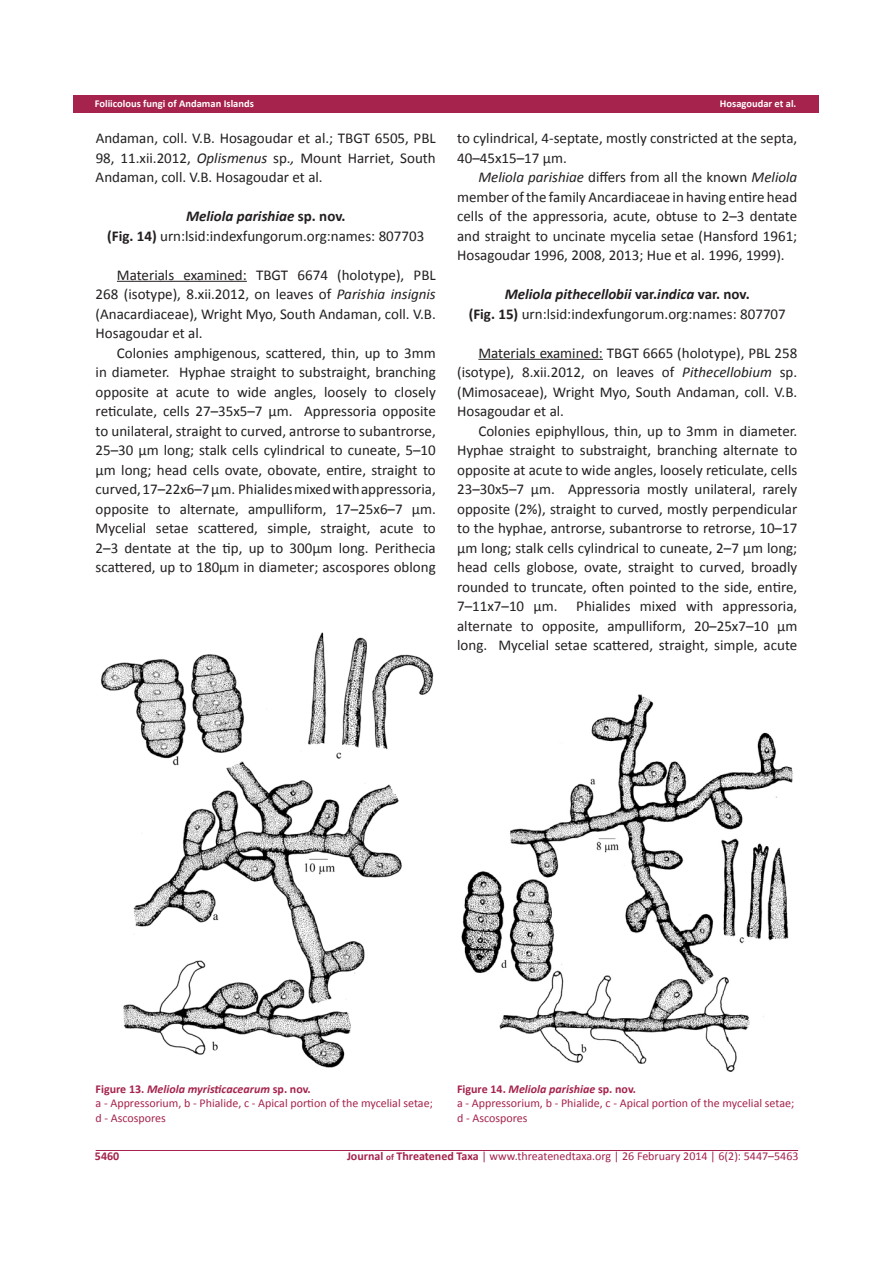
<style>
.page{position:relative;width:893px;height:1263px;background:#fff}
.page>*{position:absolute;margin:0;border:0;box-sizing:border-box;transform-origin:0 0}
.t1{font:15px/19.5px "Calibri";color:#231f20;text-align:justify}
.t2{font:12px/14.4px "Calibri";color:#a5234c}
.t3{font:700 12px "Calibri";color:#a5234c}
.t4{font:700 10.5px "Calibri";color:#fff}
.s1{font-style:italic}
.s2{font-weight:700;font-style:italic}
.s3{font-weight:700}
.s4{font-weight:700;font-size:9px}
</style>
<div class="page">
<div style="left:74px;top:96px;width:745px;height:17px;background:#a5234c"></div>
<hr style="left:96px;top:1150px;width:702px;height:1px;background:#a5234c">
<hr style="left:117px;top:281px;width:130px;height:1px;background:#231f20">
<hr style="left:478px;top:359px;width:125px;height:1px;background:#231f20">
<img style="left:101px;top:632px;width:333px;height:436px">
<img style="left:461px;top:694px;width:332px;height:378px">
<p class="t4" style="left:95px;top:97px;width:161px">Foliicolous fungi of Andaman Islands</p>
<p class="t4" style="left:720px;top:97px;width:78px">Hosagoudar et al.</p>
<p class="t1" style="left:96px;top:128px;width:342px">Andaman, coll. V.B. Hosagoudar et al.; TBGT 6505, PBL 98, 11.xii.2012, <span class="s1">Oplismenus</span> sp.<span class="s1">,</span> Mount Harriet, South Andaman, coll. V.B. Hosagoudar et al.</p>
<p class="t1" style="left:107px;top:206px;width:319px;text-align:center"><span class="s2">Meliola parishiae</span> <span class="s3">sp. nov.<br>(Fig. 14)</span> urn:lsid:indexfungorum.org:names: 807703</p>
<p class="t1" style="left:96px;top:265px;width:342px;text-indent:21px">Materials examined: TBGT 6674 (holotype), PBL 268 (isotype), 8.xii.2012, on leaves of <span class="s1">Parishia insignis </span>(Anacardiaceae), Wright Myo, South Andaman, coll. V.B.<br>Hosagoudar et al.</p>
<p class="t1" style="left:96px;top:343px;width:342px;text-indent:21px">Colonies amphigenous, scattered, thin, up to 3mm in diameter. Hyphae straight to substraight, branching opposite at acute to wide angles, loosely to closely reticulate, cells 27–35x5–7 µm. Appressoria opposite to unilateral, straight to curved, antrorse to subantrorse, 25–30 µm long; stalk cells cylindrical to cuneate, 5–10 µm long; head cells ovate, obovate, entire, straight to curved, 17–22x6–7 µm. Phialides mixed with appressoria, opposite to alternate, ampulliform, 17–25x6–7 µm.<br>Mycelial setae scattered, simple, straight, acute to 2–3 dentate at the tip, up to 300µm long. Perithecia scattered, up to 180µm in diameter; ascospores oblong</p>
<p class="t1" style="left:457px;top:128px;width:342px">to cylindrical, 4-septate, mostly constricted at the septa,<br>40–45x15–17 µm.</p>
<p class="t1" style="left:457px;top:167px;width:342px;text-indent:21px"><span class="s1">Meliola parishiae</span> differs from all the known <span class="s1">Meliola </span>member of the family Ancardiaceae in having entire head cells of the appressoria, acute, obtuse to 2–3 dentate and straight to uncinate mycelia setae (Hansford 1961; Hosagoudar 1996, 2008, 2013; Hue et al. 1996, 1999).</p>
<p class="t1" style="left:469px;top:284px;width:319px;text-align:center"><span class="s2">Meliola pithecellobii</span> <span class="s3">var.</span><span class="s2">indica</span> <span class="s3">var. nov.<br>(Fig. 15)</span> urn:lsid:indexfungorum.org:names: 807707</p>
<p class="t1" style="left:457px;top:343px;width:342px;text-indent:21px">Materials examined: TBGT 6665 (holotype), PBL 258 (isotype), 8.xii.2012, on leaves of <span class="s1">Pithecellobium</span> sp. (Mimosaceae), Wright Myo, South Andaman, coll. V.B.<br>Hosagoudar et al.</p>
<p class="t1" style="left:457px;top:421px;width:342px;text-indent:21px">Colonies epiphyllous, thin, up to 3mm in diameter.<br>Hyphae straight to substraight, branching alternate to opposite at acute to wide angles, loosely reticulate, cells 23–30x5–7 µm. Appressoria mostly unilateral, rarely opposite (2%), straight to curved, mostly perpendicular to the hyphae, antrorse, subantrorse to retrorse, 10–17 µm long; stalk cells cylindrical to cuneate, 2–7 µm long; head cells globose, ovate, straight to curved, broadly rounded to truncate, often pointed to the side, entire, 7–11x7–10 µm. Phialides mixed with appressoria, alternate to opposite, ampulliform, 20–25x7–10 µm long. Mycelial setae scattered, straight, simple, acute</p>
<p class="t2" style="left:96px;top:1081px;width:339px"><span class="s3">Figure 13.</span> <span class="s2">Meliola myristicacearum</span> <span class="s3">sp. nov.<br></span>a - Appressorium, b - Phialide, c - Apical portion of the mycelial setae; d - Ascospores</p>
<p class="t2" style="left:457px;top:1081px;width:339px"><span class="s3">Figure 14.</span> <span class="s2">Meliola parishiae</span> <span class="s3">sp. nov.<br></span>a - Appressorium, b - Phialide, c - Apical portion of the mycelial setae; d - Ascospores</p>
<p class="t3" style="left:95px;top:1148px;width:26px">5460</p>
<p class="t2" style="left:347px;top:1148px;width:453px"><span class="s3">Journal</span> <span class="s4">of</span> <span class="s3">Threatened Taxa</span> | www.threatenedtaxa.org | 26 February 2014 | 6(2): 5447–5463</p>
</div>
